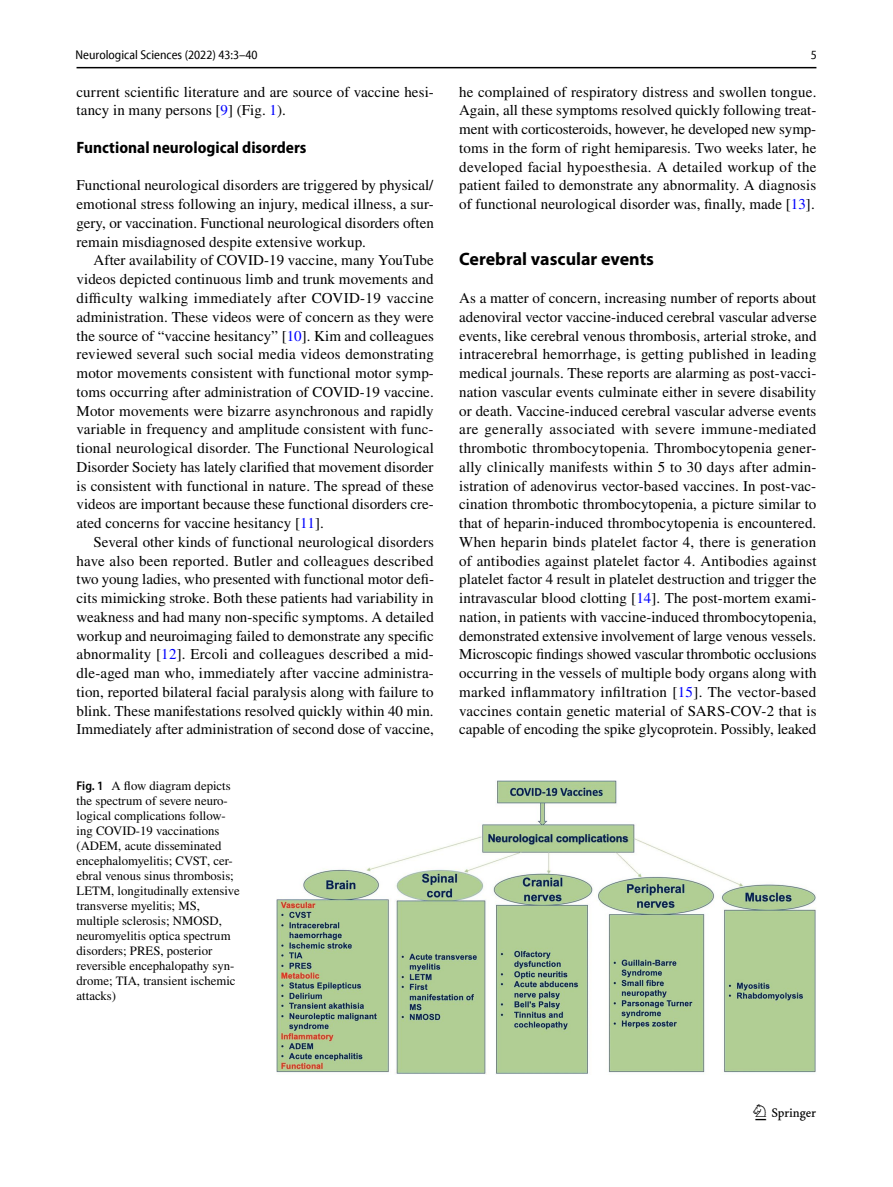
<style>
.page{position:relative;width:893px;height:1187px;background:#fff}
.page>*{position:absolute;margin:0;border:0;box-sizing:border-box;transform-origin:0 0}
.t1{font:22.5px "Springnew Regular 3";color:#000}
.t2{font:700 18px "Myriad Pro";color:#000}
.t3{font:700 semi-condensed 16.5px "Myriad Pro";color:#000}
.t4{font:15px/18.8px "STIX";letter-spacing:.005em;color:#000;text-align:justify}
.t5{font:12.75px/15px "STIX";color:#000}
.t6{font:semi-condensed 12.75px "Myriad Pro Unic";color:#000}
.s1{color:#00f}
.s2{font-family:"Myriad Pro";font-weight:600;font-stretch:semi-condensed}
</style>
<div class="page">
<hr style="left:77px;top:67px;width:739px;height:1px;background:#000">
<img style="left:276px;top:780px;width:540px;height:293px">
<p class="t6" style="left:76px;top:50px;width:184px">Neurological Sciences (2022) 43:3–40</p>
<p class="t6" style="left:811px;top:50px;width:8px">5</p>
<p class="t4" style="left:77px;top:83px;width:359px">current scientific literature and are source of vaccine hesi&shy;tancy in many persons [<span class="s1">9</span>] (Fig. <span class="s1">1</span>).</p>
<p class="t3" style="left:77px;top:138px;width:231px">Functional neurological disorders</p>
<p class="t4" style="left:77px;top:177px;width:359px">Functional neurological disorders are triggered by physical/ emotional stress following an injury, medical illness, a sur&shy;gery, or vaccination. Functional neurological disorders often remain misdiagnosed despite extensive workup.</p>
<p class="t4" style="left:77px;top:252px;width:359px;text-indent:17px">After availability of COVID-19 vaccine, many YouTube videos depicted continuous limb and trunk movements and difficulty walking immediately after COVID-19 vaccine administration. These videos were of concern as they were the source of “vaccine hesitancy” [<span class="s1">10</span>]. Kim and colleagues reviewed several such social media videos demonstrating motor movements consistent with functional motor symp&shy;toms occurring after administration of COVID-19 vaccine.<br>Motor movements were bizarre asynchronous and rapidly variable in frequency and amplitude consistent with func&shy;tional neurological disorder. The Functional Neurological Disorder Society has lately clarified that movement disorder is consistent with functional in nature. The spread of these videos are important because these functional disorders cre&shy;ated concerns for vaccine hesitancy [<span class="s1">11</span>].</p>
<p class="t4" style="left:77px;top:533px;width:359px;text-indent:17px">Several other kinds of functional neurological disorders have also been reported. Butler and colleagues described two young ladies, who presented with functional motor defi&shy;cits mimicking stroke. Both these patients had variability in weakness and had many non-specific symptoms. A detailed workup and neuroimaging failed to demonstrate any specific abnormality [<span class="s1">12</span>]. Ercoli and colleagues described a mid&shy;dle-aged man who, immediately after vaccine administra&shy;tion, reported bilateral facial paralysis along with failure to blink. These manifestations resolved quickly within 40 min.<br>Immediately after administration of second dose of vaccine,</p>
<p class="t5" style="left:77px;top:778px;width:165px"><span class="s2">Fig. 1</span> A flow diagram depicts the spectrum of severe neuro&shy;logical complications follow&shy;ing COVID-19 vaccinations (ADEM, acute disseminated encephalomyelitis; CVST, cer&shy;ebral venous sinus thrombosis;<br>LETM, longitudinally extensive transverse myelitis; MS, multiple sclerosis; NMOSD, neuromyelitis optica spectrum disorders; PRES, posterior reversible encephalopathy syn&shy;drome; TIA, transient ischemic attacks)</p>
<p class="t4" style="left:459px;top:83px;width:359px">he complained of respiratory distress and swollen tongue.<br>Again, all these symptoms resolved quickly following treat&shy;ment with corticosteroids, however, he developed new symp&shy;toms in the form of right hemiparesis. Two weeks later, he developed facial hypoesthesia. A detailed workup of the patient failed to demonstrate any abnormality. A diagnosis of functional neurological disorder was, finally, made [<span class="s1">13</span>].</p>
<p class="t2" style="left:459px;top:248px;width:196px">Cerebral vascular events</p>
<p class="t4" style="left:459px;top:289px;width:359px">As a matter of concern, increasing number of reports about adenoviral vector vaccine-induced cerebral vascular adverse events, like cerebral venous thrombosis, arterial stroke, and intracerebral hemorrhage, is getting published in leading medical journals. These reports are alarming as post-vacci&shy;nation vascular events culminate either in severe disability or death. Vaccine-induced cerebral vascular adverse events are generally associated with severe immune-mediated thrombotic thrombocytopenia. Thrombocytopenia gener&shy;ally clinically manifests within 5 to 30 days after admin&shy;istration of adenovirus vector-based vaccines. In post-vac&shy;cination thrombotic thrombocytopenia, a picture similar to that of heparin-induced thrombocytopenia is encountered.<br>When heparin binds platelet factor 4, there is generation of antibodies against platelet factor 4. Antibodies against platelet factor 4 result in platelet destruction and trigger the intravascular blood clotting [<span class="s1">14</span>]. The post-mortem exami&shy;nation, in patients with vaccine-induced thrombocytopenia, demonstrated extensive involvement of large venous vessels.<br>Microscopic findings showed vascular thrombotic occlusions occurring in the vessels of multiple body organs along with marked inflammatory infiltration [<span class="s1">15</span>]. The vector-based vaccines contain genetic material of SARS-COV-2 that is capable of encoding the spike glycoprotein. Possibly, leaked</p>
<h1 class="t1" style="left:755px;top:1104px;width:62px">1 3</h1>
</div>
